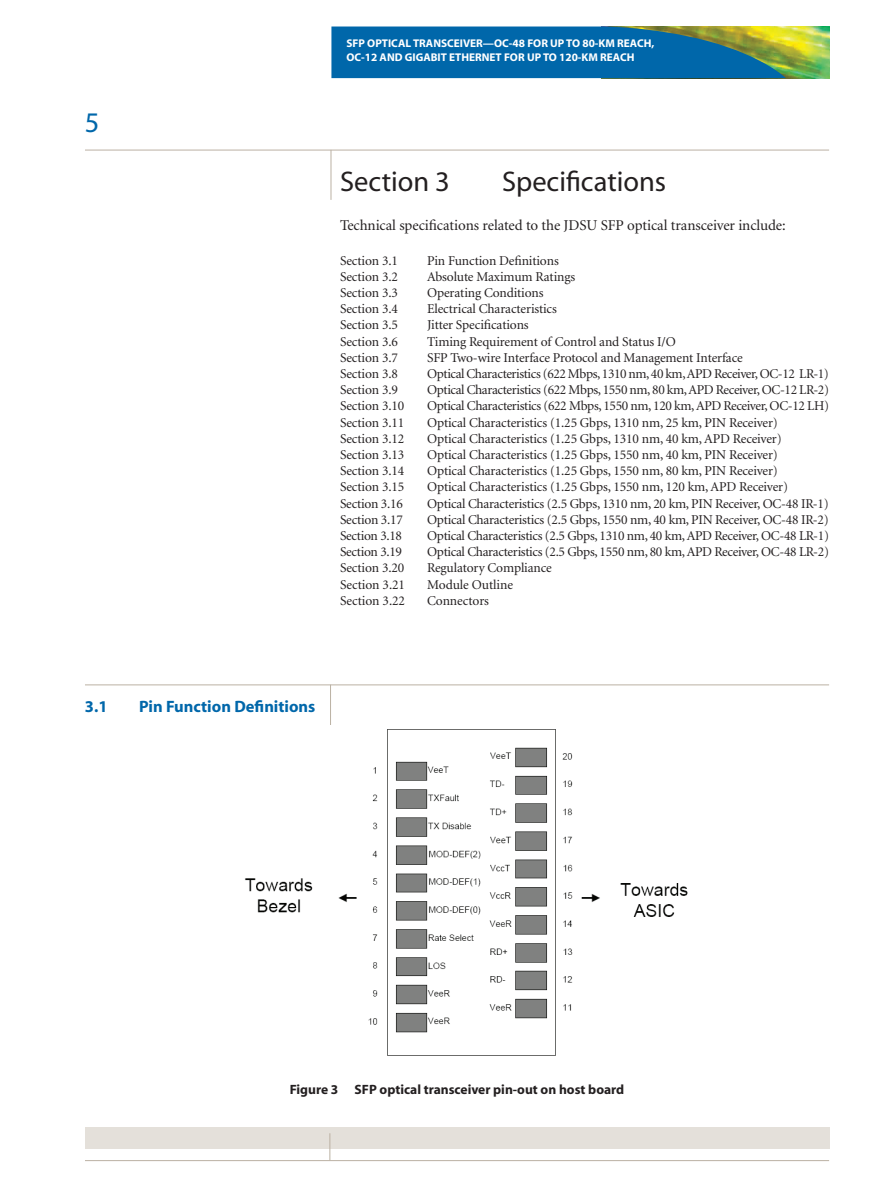
<style>
.page{position:relative;width:891px;height:1188px;background:#fff}
.page>*{position:absolute;margin:0;border:0;box-sizing:border-box;transform-origin:0 0}
.t1{font:28.5px "Myriad MM 400 600";color:#231f20}
.t2{font:28.5px "Myriad MM 400 600";color:#0067aa}
.t3{font:16.5px "Myriad MM 700 600";color:#0067aa}
.t4{font:15px "Minion";letter-spacing:-.005em;color:#231f20}
.t5{font:13.5px "Minion";letter-spacing:-.015em;color:#231f20}
.t6{font:13.5px "Myriad MM 700 600";color:#231f20}
.t7{font:11.25px/13.5px "Myriad MM 700 600";color:#fff}
</style>
<div class="page">
<img style="left:786px;top:27px;width:43px;height:51px">
<svg style="left:331px;top:27px;width:455px;height:51px;background:#136e9c"></svg>
<div style="left:85px;top:1127px;width:744px;height:21px;background:#e4e0da"></div>
<hr style="left:85px;top:1160px;width:744px;height:1px;background:#bbb1a3">
<svg style="left:330px;top:1133px;width:1px;height:27px"></svg>
<hr style="left:85px;top:150px;width:744px;height:1px;background:#bbb1a3">
<hr style="left:331px;top:150px;width:1px;height:50px;background:#bbb1a3">
<hr style="left:85px;top:685px;width:744px;height:1px;background:#bbb1a3">
<hr style="left:330px;top:685px;width:1px;height:50px;background:#bbb1a3">
<img style="left:245px;top:725px;width:443px;height:331px">
<h1 class="t2" style="left:85px;top:109px;width:16px">5</h1>
<p class="t7" style="left:346px;top:37px;width:309px">SFP OPTICAL TRANSCEIVER—OC-48 FOR UP TO 80-KM REACH,<br>OC-12 AND GIGABIT ETHERNET FOR UP TO 120-KM REACH</p>
<h1 class="t1" style="left:340px;top:168px;width:111px">Section 3</h1>
<h1 class="t1" style="left:502px;top:168px;width:166px">Specifications</h1>
<p class="t4" style="left:340px;top:218px;width:447px">Technical specifications related to the JDSU SFP optical transceiver include:</p>
<p class="t5" style="left:340px;top:254px;width:59px">Section 3.1</p>
<p class="t5" style="left:427px;top:254px;width:133px">Pin Function Definitions</p>
<p class="t5" style="left:340px;top:270px;width:59px">Section 3.2</p>
<p class="t5" style="left:427px;top:270px;width:150px">Absolute Maximum Ratings</p>
<p class="t5" style="left:340px;top:286px;width:59px">Section 3.3</p>
<p class="t5" style="left:427px;top:286px;width:118px">Operating Conditions</p>
<p class="t5" style="left:340px;top:302px;width:59px">Section 3.4</p>
<p class="t5" style="left:427px;top:302px;width:131px">Electrical Characteristics</p>
<p class="t5" style="left:340px;top:318px;width:59px">Section 3.5</p>
<p class="t5" style="left:427px;top:318px;width:103px">Jitter Specifications</p>
<p class="t5" style="left:340px;top:335px;width:59px">Section 3.6</p>
<p class="t5" style="left:427px;top:335px;width:250px">Timing Requirement of Control and Status I/O</p>
<p class="t5" style="left:340px;top:351px;width:59px">Section 3.7</p>
<p class="t5" style="left:427px;top:351px;width:317px">SFP Two-wire Interface Protocol and Management Interface</p>
<p class="t5" style="left:340px;top:367px;width:59px">Section 3.8</p>
<p class="t5" style="left:427px;top:367px;width:403px">Optical Characteristics (622 Mbps, 1310 nm, 40 km, APD Receiver, OC-12 LR-1)</p>
<p class="t5" style="left:340px;top:383px;width:59px">Section 3.9</p>
<p class="t5" style="left:427px;top:383px;width:403px">Optical Characteristics (622 Mbps, 1550 nm, 80 km, APD Receiver, OC-12 LR-2)</p>
<p class="t5" style="left:340px;top:399px;width:66px">Section 3.10</p>
<p class="t5" style="left:427px;top:399px;width:403px">Optical Characteristics (622 Mbps, 1550 nm, 120 km, APD Receiver, OC-12 LH)</p>
<p class="t5" style="left:340px;top:416px;width:66px">Section 3.11</p>
<p class="t5" style="left:427px;top:416px;width:352px">Optical Characteristics (1.25 Gbps, 1310 nm, 25 km, PIN Receiver)</p>
<p class="t5" style="left:340px;top:432px;width:66px">Section 3.12</p>
<p class="t5" style="left:427px;top:432px;width:356px">Optical Characteristics (1.25 Gbps, 1310 nm, 40 km, APD Receiver)</p>
<p class="t5" style="left:340px;top:448px;width:66px">Section 3.13</p>
<p class="t5" style="left:427px;top:448px;width:352px">Optical Characteristics (1.25 Gbps, 1550 nm, 40 km, PIN Receiver)</p>
<p class="t5" style="left:340px;top:464px;width:66px">Section 3.14</p>
<p class="t5" style="left:427px;top:464px;width:352px">Optical Characteristics (1.25 Gbps, 1550 nm, 80 km, PIN Receiver)</p>
<p class="t5" style="left:340px;top:480px;width:66px">Section 3.15</p>
<p class="t5" style="left:427px;top:480px;width:362px">Optical Characteristics (1.25 Gbps, 1550 nm, 120 km, APD Receiver)</p>
<p class="t5" style="left:340px;top:497px;width:64px">Section 3.16</p>
<p class="t5" style="left:427px;top:497px;width:403px">Optical Characteristics (2.5 Gbps, 1310 nm, 20 km, PIN Receiver, OC-48 IR-1)</p>
<p class="t5" style="left:340px;top:513px;width:64px">Section 3.17</p>
<p class="t5" style="left:427px;top:513px;width:403px">Optical Characteristics (2.5 Gbps, 1550 nm, 40 km, PIN Receiver, OC-48 IR-2)</p>
<p class="t5" style="left:340px;top:529px;width:64px">Section 3.18</p>
<p class="t5" style="left:427px;top:529px;width:403px">Optical Characteristics (2.5 Gbps, 1310 nm, 40 km, APD Receiver, OC-48 LR-1)</p>
<p class="t5" style="left:340px;top:545px;width:64px">Section 3.19</p>
<p class="t5" style="left:427px;top:545px;width:403px">Optical Characteristics (2.5 Gbps, 1550 nm, 80 km, APD Receiver, OC-48 LR-2)</p>
<p class="t5" style="left:340px;top:561px;width:66px">Section 3.20</p>
<p class="t5" style="left:427px;top:561px;width:126px">Regulatory Compliance</p>
<p class="t5" style="left:340px;top:578px;width:67px">Section 3.21</p>
<p class="t5" style="left:427px;top:578px;width:87px">Module Outline</p>
<p class="t5" style="left:340px;top:594px;width:67px">Section 3.22</p>
<p class="t5" style="left:427px;top:594px;width:63px">Connectors</p>
<p class="t3" style="left:85px;top:699px;width:24px">3.1</p>
<p class="t3" style="left:139px;top:699px;width:178px">Pin Function Definitions</p>
<p class="t6" style="left:290px;top:1082px;width:336px">Figure 3 SFP optical transceiver pin-out on host board</p>
</div>
